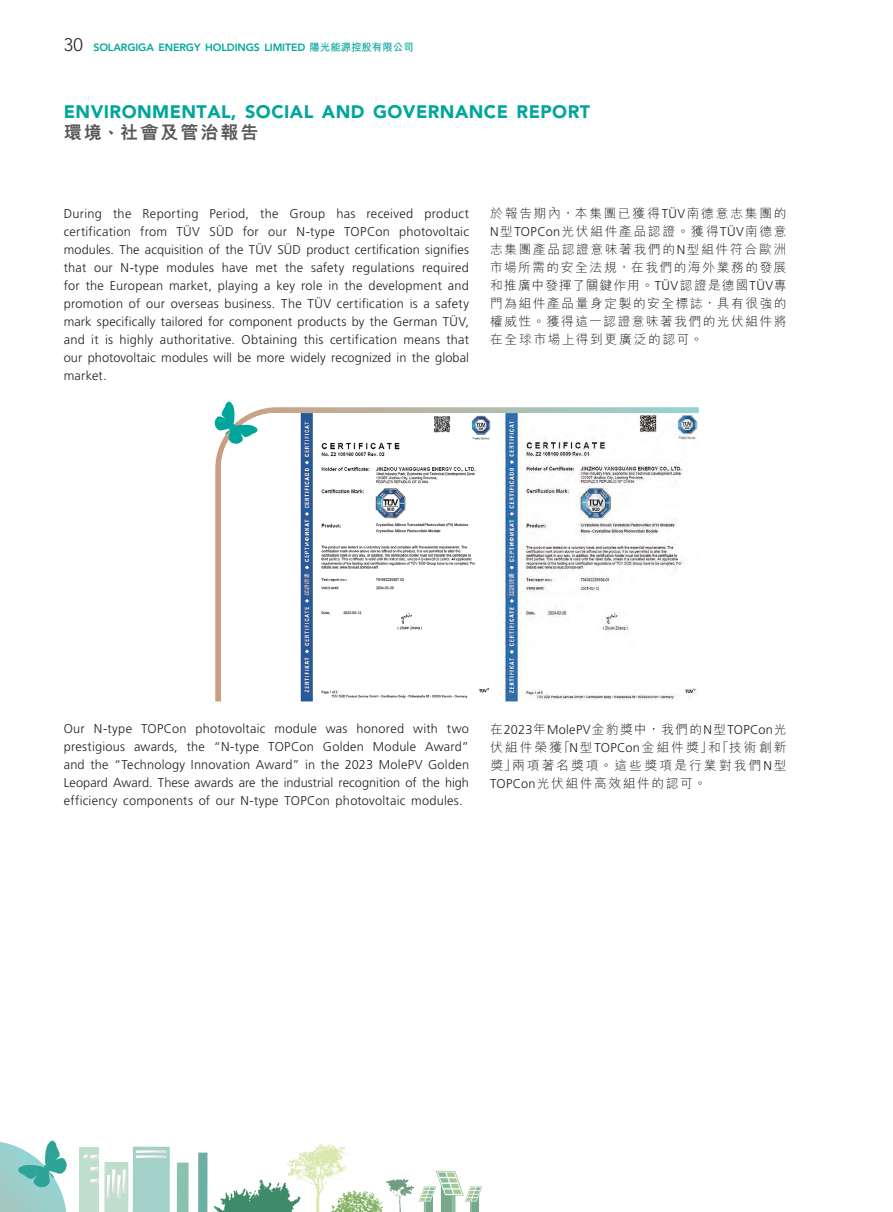
<style>
.page{position:relative;width:893px;height:1212px;background:#fff}
.page>*{position:absolute;margin:0;border:0;box-sizing:border-box;transform-origin:0 0}
.t1{font:900 18px "Avenir LT Std";letter-spacing:.025em;color:#00a69b}
.t2{font:800 18px "M Hei HK";letter-spacing:.115em;color:#57585a}
._01_Body_Text{font:300 12.75px/18px "Frutiger LT Std";letter-spacing:.015em;color:#231f20;text-align:justify}
._01_Body_Text-2{font:300 12.75px/18px "M Hei HK";letter-spacing:.13em;color:#231f20;text-align:justify}
.t3{font:800 10.5px "Avenir LT Std";letter-spacing:-.01em;color:#00a69b}
.s1{font-weight:300;font-size:18px;color:#231f20}
.s2{font-family:"M Hei HK";font-weight:700}
.s3{font-family:"Frutiger LT Std"}
</style>
<div class="page">
<div style="left:79px;top:1147px;width:20px;height:65px;background:#bfdfcc"></div>
<svg style="left:84px;top:1154px;width:15px;height:5px"></svg>
<svg style="left:91px;top:1167px;width:8px;height:3px"></svg>
<svg style="left:91px;top:1179px;width:8px;height:3px"></svg>
<svg style="left:0;top:1140px;width:67px;height:72px"></svg>
<div style="left:177px;top:1162px;width:12px;height:50px;background:#8ac2ae"></div>
<div style="left:198px;top:1152px;width:9px;height:60px;background:#6eafa5"></div>
<div style="left:133px;top:1146px;width:37px;height:66px;background:#a3d1c7"></div>
<svg style="left:136px;top:1150px;width:31px;height:8px"></svg>
<div style="left:104px;top:1162px;width:24px;height:50px;background:#bfdfcc"></div>
<svg style="left:107px;top:1169px;width:19px;height:29px"></svg>
<svg style="left:213px;top:1143px;width:269px;height:69px"></svg>
<svg style="left:215px;top:407px;width:484px;height:294px;background:#beb5a4"></svg>
<img style="left:221px;top:413px;width:478px;height:288px">
<img style="left:493px;top:413px;width:1px;height:288px">
<svg style="left:215px;top:402px;width:43px;height:42px"></svg>
<p class="t3" style="left:64px;top:41px;width:351px"><span class="s1">30</span> SOLARGIGA ENERGY HOLDINGS LIMITED <span class="s2">陽光能源控股有限公司</span></p>
<h1 class="t1" style="left:64px;top:100px;width:528px">ENVIRONMENTAL, SOCIAL AND GOVERNANCE REPORT</h1>
<h1 class="t2" style="left:64px;top:123px;width:196px">環境、社會及管治報告</h1>
<p class="_01_Body_Text" style="left:64px;top:204px;width:407px">During the Reporting Period, the Group has received product certification from TÜV SÜD for our N-type TOPCon photovoltaic modules. The acquisition of the TÜV SÜD product certification signifies that our N-type modules have met the safety regulations required for the European market, playing a key role in the development and promotion of our overseas business. The TÜV certification is a safety mark specifically tailored for component products by the German TÜV, and it is highly authoritative. Obtaining this certification means that our photovoltaic modules will be more widely recognized in the global market.</p>
<p class="_01_Body_Text-2" style="left:490px;top:204px;width:298px">於報告期內，本集團已獲得<span class="s3">TÜV</span>南德意志集團的<span class="s3">N</span>型<span class="s3">TOPCon</span>光伏組件產品認證。獲得<span class="s3">TÜV</span>南德意志集團產品認證意味著我們的<span class="s3">N</span>型組件符合歐洲市場所需的安全法規，在我們的海外業務的發展和推廣中發揮了關鍵作用。<span class="s3">TÜV</span>認證是德國<span class="s3">TÜV</span>專門為組件產品量身定製的安全標誌，具有很強的權威性。獲得這一認證意味著我們的光伏組件將在全球市場上得到更廣泛的認可。</p>
<p class="_01_Body_Text" style="left:64px;top:720px;width:407px">Our N-type TOPCon photovoltaic module was honored with two prestigious awards, the “N-type TOPCon Golden Module Award” and the “Technology Innovation Award” in the 2023 MolePV Golden Leopard Award. These awards are the industrial recognition of the high efficiency components of our N-type TOPCon photovoltaic modules.</p>
<p class="_01_Body_Text-2" style="left:490px;top:720px;width:298px">在<span class="s3">2023</span>年<span class="s3">MolePV</span>金豹獎中，我們的<span class="s3">N</span>型<span class="s3">TOPCon</span>光伏組件榮獲「<span class="s3">N</span>型<span class="s3">TOPCon</span>金組件獎」和「技術創新獎」兩項著名獎項。這些獎項是行業對我們<span class="s3">N</span>型<span class="s3">TOPCon</span>光伏組件高效組件的認可。</p>
</div>
